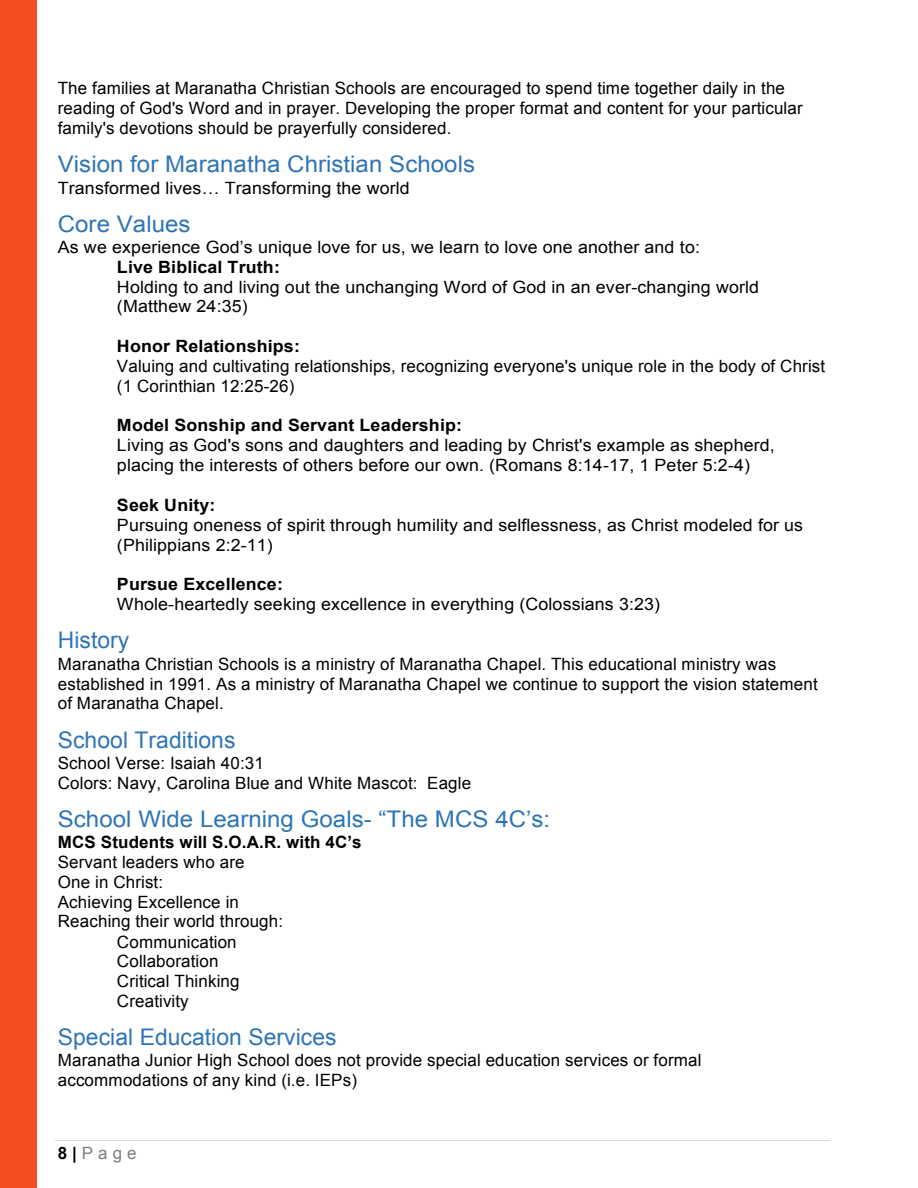
<style>
.page{position:relative;width:918px;height:1188px;background:#fff}
.page>*{position:absolute;margin:0;border:0;box-sizing:border-box;transform-origin:0 0}
.t1{font:22.95px "Arial";letter-spacing:.005em;color:#2e74b5;scale:1.05 1}
.t2{font:22.95px "Arial";letter-spacing:.005em;color:#2e74b5}
.t3{font:16.95px/20px "Arial";letter-spacing:.01em;color:#000}
.t4{font:16.95px/19.8px "Arial";letter-spacing:.01em;color:#000;scale:1.05 1}
.t5{font:700 16.95px "Arial";letter-spacing:.01em;color:#000}
.t6{font:16.95px "Arial";color:#7f7f7f}
.s1{font-weight:700}
.s2{font-weight:700;color:#000}
</style>
<div class="page">
<div style="left:0;top:0;width:37px;height:1188px;background:#f64e23"></div>
<hr style="left:55px;top:1140px;width:774px;height:1px;background:#d9d9d9">
<p class="t3" style="left:58px;top:78px;width:746px">The families at Maranatha Christian Schools are encouraged to spend time together daily in the reading of God's Word and in prayer. Developing the proper format and content for your particular family's devotions should be prayerfully considered.</p>
<p class="t1" style="left:58px;top:149px;width:399px">Vision for Maranatha Christian Schools</p>
<p class="t4" style="left:58px;top:178px;width:337px">Transformed lives… Transforming the world</p>
<p class="t1" style="left:58px;top:209px;width:128px">Core Values</p>
<p class="t4" style="left:117px;top:237px;width:613px;text-indent:-59px">As we experience God’s unique love for us, we learn to love one another and to:<br><span class="s1">Live Biblical Truth:<br></span>Holding to and living out the unchanging Word of God in an ever-changing world (Matthew 24:35)</p>
<p class="t3" style="left:117px;top:336px;width:710px"><span class="s1">Honor Relationships:<br></span>Valuing and cultivating relationships, recognizing everyone's unique role in the body of Christ (1 Corinthian 12:25-26)</p>
<p class="t4" style="left:117px;top:416px;width:628px"><span class="s1">Model Sonship and Servant Leadership:<br></span>Living as God's sons and daughters and leading by Christ's example as shepherd, placing the interests of others before our own. (Romans 8:14-17, 1 Peter 5:2-4)</p>
<p class="t4" style="left:117px;top:495px;width:655px"><span class="s1">Seek Unity:<br></span>Pursuing oneness of spirit through humility and selflessness, as Christ modeled for us (Philippians 2:2-11)</p>
<p class="t4" style="left:117px;top:575px;width:519px"><span class="s1">Pursue Excellence:<br></span>Whole-heartedly seeking excellence in everything (Colossians 3:23)</p>
<p class="t2" style="left:58px;top:625px;width:73px">History</p>
<p class="t3" style="left:58px;top:654px;width:762px">Maranatha Christian Schools is a ministry of Maranatha Chapel. This educational ministry was established in 1991. As a ministry of Maranatha Chapel we continue to support the vision statement of Maranatha Chapel.</p>
<p class="t2" style="left:58px;top:725px;width:179px">School Traditions</p>
<p class="t3" style="left:58px;top:753px;width:415px">School Verse: Isaiah 40:31<br>Colors: Navy, Carolina Blue and White Mascot: Eagle</p>
<p class="t1" style="left:58px;top:804px;width:471px">School Wide Learning Goals- “The MCS 4C’s:</p>
<p class="t5" style="left:58px;top:831px;width:305px">MCS Students will S.O.A.R. with 4C’s</p>
<p class="t3" style="left:58px;top:852px;width:188px">Servant leaders who are</p>
<p class="t3" style="left:58px;top:872px;width:107px">One in Christ:</p>
<p class="t3" style="left:58px;top:892px;width:183px">Achieving Excellence in</p>
<p class="t3" style="left:58px;top:912px;width:227px">Reaching their world through:</p>
<p class="t3" style="left:117px;top:932px;width:121px">Communication</p>
<p class="t3" style="left:117px;top:952px;width:103px">Collaboration</p>
<p class="t3" style="left:117px;top:971px;width:124px">Critical Thinking</p>
<p class="t3" style="left:117px;top:991px;width:73px">Creativity</p>
<p class="t2" style="left:58px;top:1022px;width:280px">Special Education Services</p>
<p class="t3" style="left:58px;top:1051px;width:645px">Maranatha Junior High School does not provide special education services or formal accommodations of any kind (i.e. IEPs)</p>
<p class="t6" style="left:58px;top:1142px;width:80px"><span class="s2">8|</span> Page</p>
</div>
